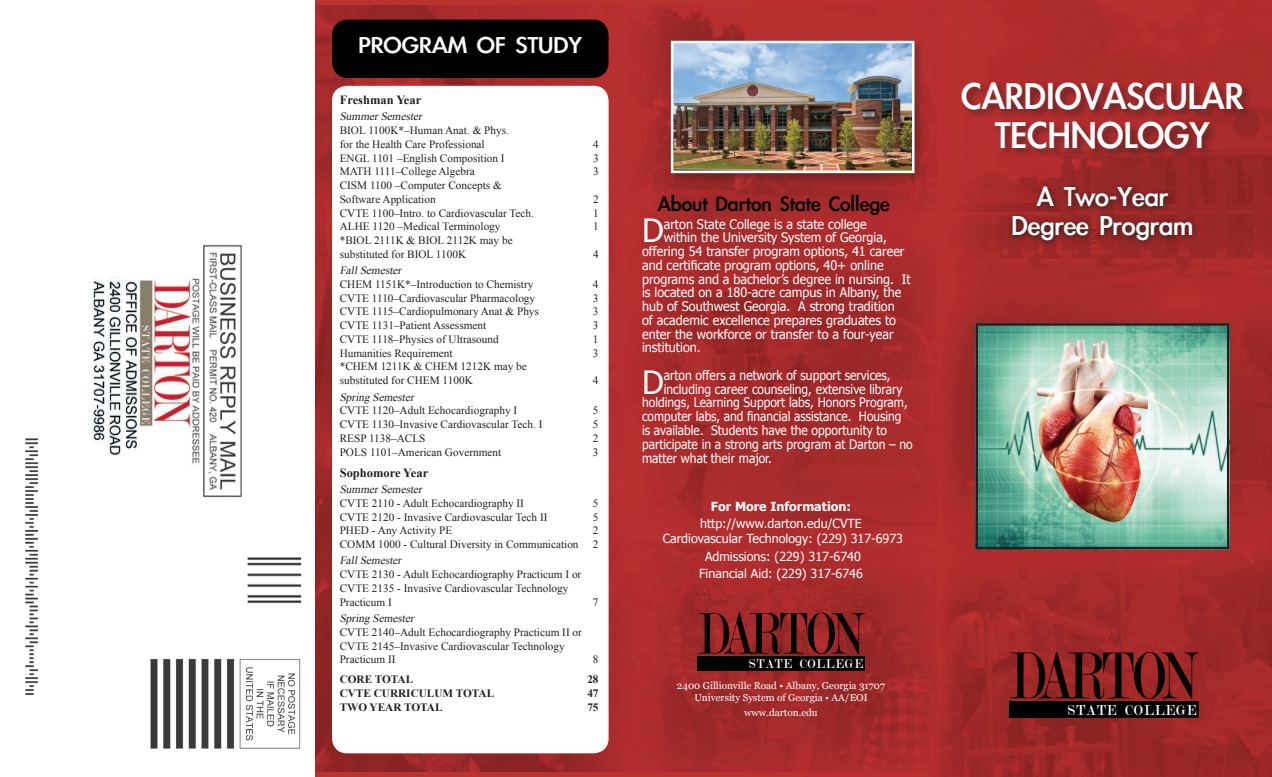
<style>
.page{position:relative;width:1272px;height:777px;background:#fff}
.page>*{position:absolute;margin:0;border:0;box-sizing:border-box;transform-origin:0 0}
.t1{font:42.5px/38.8px "Li Gothic Med";color:#fff;text-align:center}
.t2{font:32px "Tahoma";color:#fff}
.t3{font:31.25px/28.8px "Li Gothic Med";color:#fff;text-align:center}
.t4{font:26.25px "Li Gothic Med";color:#fff;scale:1.1 1}
.t5{font:23.75px "Li Gothic Med";color:#000}
.t6{font:15.5px "Modern";letter-spacing:.075em;color:#fff;scale:.91 1}
.t7{font:13.75px "Modern";letter-spacing:.075em;color:#fff;scale:.91 1}
.t8{font:13.12px "Tahoma";color:#fff;scale:.96 1}
.t9{font:13.12px "Tahoma";color:#fff;scale:.92 1}
.t10{font:13.12px "Tahoma";color:#fff;scale:.91 1}
.t11{font:12.5px/15px "Tahoma";color:#fff;text-align:center}
.t12{font:700 12.5px "Times New Roman";color:#231f20}
.t13{font:700 12.5px "Tahoma";color:#fff}
.t14{font:11.25px/13.8px "Times New Roman";color:#231f20}
.t15{font:italic 11.25px "Times New Roman";color:#231f20}
.t16{font:700 11.25px "Times New Roman";color:#231f20}
.t17{font:10px/12px "Georgia";color:#fff;text-align:center}
</style>
<div class="page">
<img style="left:316px;top:0;width:955px;height:776px">
<img style="left:316px;top:6px;width:620px;height:765px">
<div style="left:1007px;top:182px;width:192px;height:66px;background:#231f20;opacity:.91"></div>
<div style="left:332px;top:20px;width:276px;height:57px;background:#000;border-radius:15px"></div>
<div style="left:332px;top:20px;width:276px;height:58px;border:1px solid #000;border-radius:15px"></div>
<div style="left:332px;top:86px;width:276px;height:667px;background:#fff;border-radius:15px"></div>
<svg style="left:1010px;top:651px;width:188px;height:47px;background:#6f1d1c"></svg>
<div style="left:1009px;top:701px;width:189px;height:16px;background:#000001"></div>
<svg style="left:698px;top:612px;width:166px;height:41px;background:#6e1d1d"></svg>
<div style="left:697px;top:656px;width:167px;height:14px;background:#000001"></div>
<div style="left:668px;top:38px;width:257px;height:146px;background:#231f20;opacity:.39"></div>
<img style="left:673px;top:44px;width:238px;height:126px">
<div style="left:670px;top:41px;width:244px;height:132px;border:2px solid #fff"></div>
<img style="left:150px;top:658px;width:151px;height:90px">
<img style="left:93px;top:244px;width:149px;height:254px">
<img style="left:247px;top:557px;width:55px;height:46px">
<img style="left:25px;top:438px;width:14px;height:257px">
<div style="left:959px;top:81px;width:293px;height:78px;background:#231f20;opacity:.54"></div>
<img style="left:978px;top:326px;width:248px;height:220px">
<div style="left:975px;top:323px;width:254px;height:226px;border:2px solid #231f20"></div>
<h3 class="t4" style="left:358px;top:31px;width:205px">PROGRAM OF STUDY</h3>
<p class="t12" style="left:340px;top:91px;width:83px">Freshman Year</p>
<p class="t15" style="left:340px;top:109px;width:86px">SummerSemester</p>
<p class="t14" style="left:340px;top:123px;width:171px">BIOL 1100K*–Human Anat. &amp; Phys. for the Health Care Professional</p>
<p class="t14" style="left:593px;top:137px;width:7px">4</p>
<p class="t14" style="left:340px;top:151px;width:166px">ENGL 1101 –English Composition I</p>
<p class="t14" style="left:593px;top:151px;width:7px">3</p>
<p class="t14" style="left:340px;top:164px;width:136px">MATH 1111–College Algebra</p>
<p class="t14" style="left:593px;top:164px;width:7px">3</p>
<p class="t14" style="left:340px;top:178px;width:164px">CISM 1100 –Computer Concepts &amp;<br>Software Application</p>
<p class="t14" style="left:593px;top:192px;width:7px">2</p>
<p class="t14" style="left:340px;top:206px;width:196px">CVTE 1100–Intro. to Cardiovascular Tech.</p>
<p class="t14" style="left:593px;top:206px;width:7px">1</p>
<p class="t14" style="left:340px;top:219px;width:162px">ALHE 1120 –Medical Terminology</p>
<p class="t14" style="left:593px;top:219px;width:7px">1</p>
<p class="t14" style="left:340px;top:233px;width:174px">*BIOL 2111K &amp; BIOL 2112K may be substituted for BIOL 1100K</p>
<p class="t14" style="left:593px;top:247px;width:7px">4</p>
<p class="t15" style="left:340px;top:263px;width:66px">FallSemester</p>
<p class="t14" style="left:340px;top:277px;width:195px">CHEM 1151K*–Introduction to Chemistry</p>
<p class="t14" style="left:593px;top:277px;width:7px">4</p>
<p class="t14" style="left:340px;top:291px;width:197px">CVTE 1110–Cardiovascular Pharmacology</p>
<p class="t14" style="left:593px;top:291px;width:7px">3</p>
<p class="t14" style="left:340px;top:304px;width:201px">CVTE 1115–Cardiopulmonary Anat &amp; Phys</p>
<p class="t14" style="left:593px;top:304px;width:7px">3</p>
<p class="t14" style="left:340px;top:318px;width:148px">CVTE 1131–Patient Assessment</p>
<p class="t14" style="left:593px;top:318px;width:7px">3</p>
<p class="t14" style="left:340px;top:332px;width:160px">CVTE 1118–Physics of Ultrasound</p>
<p class="t14" style="left:593px;top:332px;width:7px">1</p>
<p class="t14" style="left:340px;top:346px;width:114px">Humanities Requirement</p>
<p class="t14" style="left:593px;top:346px;width:7px">3</p>
<p class="t14" style="left:340px;top:359px;width:189px">*CHEM 1211K &amp; CHEM 1212K may be substituted for CHEM 1100K</p>
<p class="t14" style="left:593px;top:373px;width:7px">4</p>
<p class="t15" style="left:340px;top:389px;width:78px">Spring Semester</p>
<p class="t14" style="left:340px;top:403px;width:179px">CVTE 1120–Adult Echocardiography I</p>
<p class="t14" style="left:593px;top:403px;width:7px">5</p>
<p class="t14" style="left:340px;top:417px;width:204px">CVTE 1130–Invasive Cardiovascular Tech. I</p>
<p class="t14" style="left:593px;top:417px;width:7px">5</p>
<p class="t14" style="left:340px;top:431px;width:87px">RESP 1138–ACLS</p>
<p class="t14" style="left:593px;top:431px;width:7px">2</p>
<p class="t14" style="left:340px;top:444px;width:163px">POLS 1101–American Government</p>
<p class="t14" style="left:593px;top:444px;width:7px">3</p>
<p class="t12" style="left:340px;top:464px;width:90px">Sophomore Year</p>
<p class="t15" style="left:340px;top:481px;width:86px">SummerSemester</p>
<p class="t14" style="left:340px;top:496px;width:186px">CVTE 2110 - Adult Echocardiography II</p>
<p class="t14" style="left:593px;top:496px;width:7px">5</p>
<p class="t14" style="left:340px;top:509px;width:209px">CVTE 2120 - Invasive Cardiovascular Tech II</p>
<p class="t14" style="left:593px;top:509px;width:7px">5</p>
<p class="t14" style="left:340px;top:523px;width:114px">PHED - Any Activity PE</p>
<p class="t14" style="left:593px;top:523px;width:7px">2</p>
<p class="t14" style="left:340px;top:537px;width:240px">COMM 1000 - Cultural Diversity in Communication</p>
<p class="t14" style="left:592px;top:537px;width:7px">2</p>
<p class="t15" style="left:340px;top:553px;width:66px">FallSemester</p>
<p class="t14" style="left:340px;top:567px;width:243px">CVTE 2130 - Adult Echocardiography Practicum I or<br>CVTE 2135 - Invasive Cardiovascular Technology<br>Practicum I</p>
<p class="t14" style="left:593px;top:594px;width:7px">7</p>
<p class="t15" style="left:340px;top:610px;width:78px">Spring Semester</p>
<p class="t14" style="left:340px;top:624px;width:244px">CVTE 2140–Adult Echocardiography Practicum II or<br>CVTE 2145–Invasive Cardiovascular Technology<br>Practicum II</p>
<p class="t14" style="left:593px;top:652px;width:7px">8</p>
<p class="t16" style="left:340px;top:671px;width:75px">CORE TOTAL</p>
<p class="t16" style="left:587px;top:671px;width:13px">28</p>
<p class="t16" style="left:340px;top:685px;width:156px">CVTE CURRICULUM TOTAL</p>
<p class="t16" style="left:587px;top:685px;width:13px">47</p>
<p class="t16" style="left:340px;top:699px;width:104px">TWO YEAR TOTAL</p>
<p class="t16" style="left:587px;top:699px;width:13px">75</p>
<h3 class="t5" style="left:658px;top:191px;width:233px">About Darton State College</h3>
<h2 class="t2" style="left:642px;top:210px;width:23px">D</h2>
<p class="t8" style="left:663px;top:215px;width:213px">arton State College is a state college</p>
<p class="t8" style="left:663px;top:229px;width:234px">within the University System of Georgia,</p>
<p class="t8" style="left:642px;top:243px;width:275px">offering 54 transfer program options, 41 career</p>
<p class="t8" style="left:642px;top:256px;width:253px">and certificate program options, 40+ online</p>
<p class="t8" style="left:642px;top:270px;width:281px">programs and a bachelor’s degree in nursing. It</p>
<p class="t8" style="left:642px;top:284px;width:272px">is located on a 180-acre campus in Albany, the</p>
<p class="t8" style="left:642px;top:298px;width:265px">hub of Southwest Georgia. A strong tradition</p>
<p class="t8" style="left:642px;top:312px;width:266px">of academic excellence prepares graduates to</p>
<p class="t8" style="left:642px;top:325px;width:263px">enter the workforce or transfer to a four-year</p>
<p class="t8" style="left:642px;top:339px;width:63px">institution.</p>
<h2 class="t2" style="left:642px;top:361px;width:23px">D</h2>
<p class="t9" style="left:663px;top:366px;width:248px">arton offers a network of support services,</p>
<p class="t9" style="left:663px;top:380px;width:261px">including career counseling, extensive library</p>
<p class="t9" style="left:642px;top:394px;width:290px">holdings, Learning Support labs, Honors Program,</p>
<p class="t10" style="left:642px;top:408px;width:286px">computer labs, and financial assistance. Housing</p>
<p class="t9" style="left:642px;top:421px;width:268px">is available. Students have the opportunity to</p>
<p class="t9" style="left:642px;top:435px;width:296px">participate in a strong arts program at Darton – no</p>
<p class="t9" style="left:642px;top:449px;width:142px">matter what their major.</p>
<p class="t13" style="left:711px;top:498px;width:142px">For More Information:</p>
<p class="t11" style="left:662px;top:515px;width:242px">http://www.darton.edu/CVTE<br>Cardiovascular Technology: (229) 317-6973</p>
<p class="t11" style="left:699px;top:546px;width:165px;line-height:17.5px">Admissions: (229) 317-6740<br>Financial Aid: (229) 317-6746</p>
<p class="t7" style="left:749px;top:656px;width:126px">STATE COLLEGE</p>
<p class="t17" style="left:676px;top:678px;width:210px">2400 Gillionville Road • Albany, Georgia 31707<br>University System of Georgia • AA/EOI</p>
<p class="t17" style="left:744px;top:705px;width:75px">www.darton.edu</p>
<h1 class="t1" style="left:961px;top:77px;width:284px">CARDIOVASCULAR<br>TECHNOLOGY</h1>
<h3 class="t3" style="left:1011px;top:182px;width:183px">A Two-Year<br>Degree Program</h3>
<h3 class="t6" style="left:1067px;top:701px;width:143px">STATE COLLEGE</h3>
</div>
